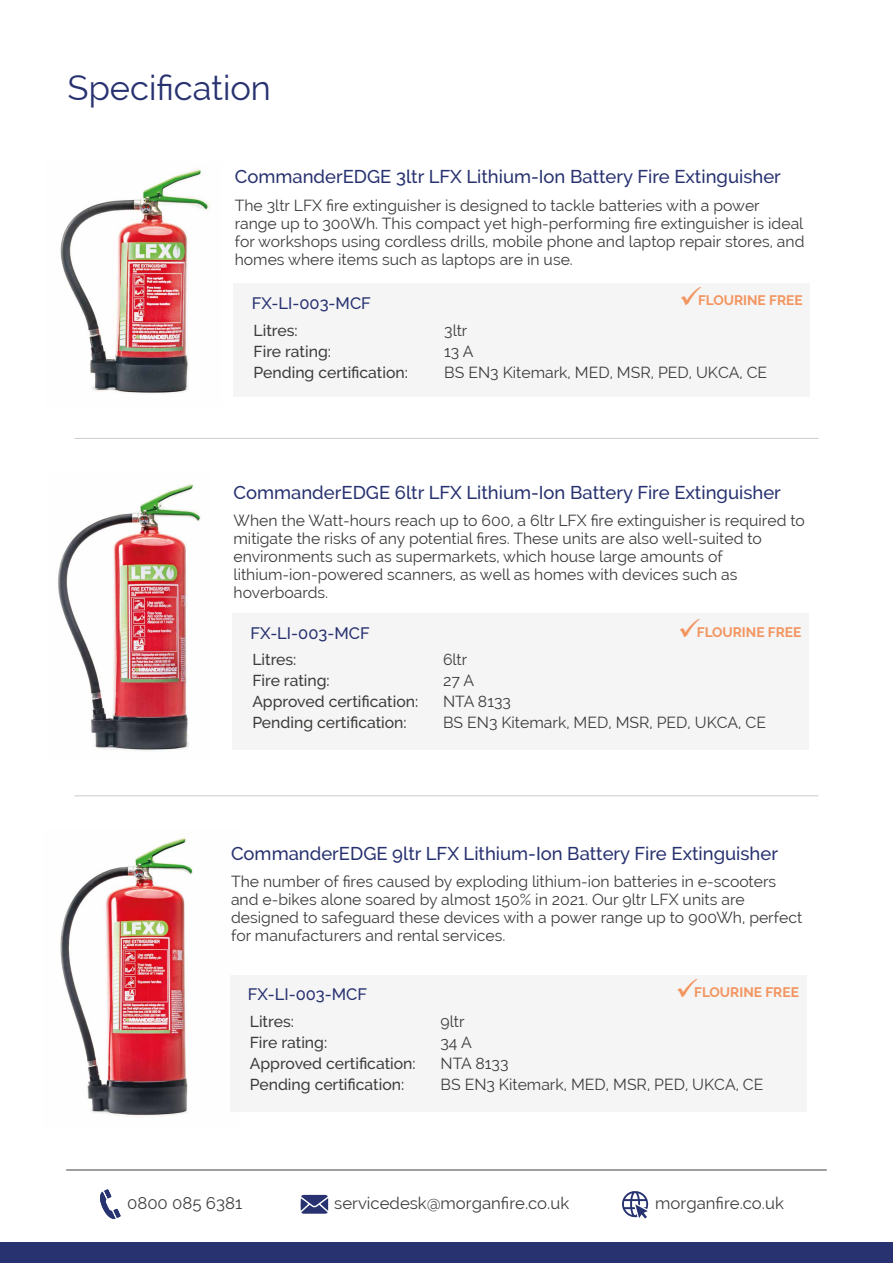
<style>
.page{position:relative;width:893px;height:1263px;background:#fff}
.page>*{position:absolute;margin:0;border:0;box-sizing:border-box;transform-origin:0 0}
.t1{font:34.5px "Raleway";color:#283270}
.t2{font:500 18.45px "Raleway";color:#283270}
.t3{font:16.8px "Raleway";color:#3f3f42}
.t4{font:500 16.5px "Raleway";color:#283270}
.t5{font:15.75px/18px "Raleway";color:#3c3c3b}
.t6{font:500 15.75px/21px "Raleway";color:#3c3c3b}
.t7{font:700 13.8px "Raleway";color:#f39560}
</style>
<div class="page">
<img style="left:60px;top:838px;width:181px;height:278px">
<div style="left:230px;top:975px;width:576px;height:136px;background:#f2f2f2"></div>
<div style="left:234px;top:283px;width:576px;height:114px;background:#f2f2f2"></div>
<img style="left:60px;top:167px;width:151px;height:226px">
<div style="left:233px;top:613px;width:576px;height:137px;background:#f2f2f2"></div>
<img style="left:58px;top:484px;width:143px;height:267px">
<hr style="left:74px;top:438px;width:744px;height:1px;background:#cdcccc">
<hr style="left:74px;top:795px;width:744px;height:1px;background:#cdcccc">
<hr style="left:66px;top:1169px;width:761px;height:1px;background:#3f3f42">
<svg style="left:100px;top:1189px;width:21px;height:30px"></svg>
<svg style="left:622px;top:1191px;width:27px;height:27px"></svg>
<div style="left:0;top:1242px;width:893px;height:21px;background:#283270"></div>
<svg style="left:301px;top:1195px;width:27px;height:19px"></svg>
<h1 class="t1" style="left:68px;top:68px;width:205px">Specification</h1>
<p class="t2" style="left:235px;top:166px;width:548px">CommanderEDGE 3ltr LFX Lithium-Ion Battery Fire Extinguisher</p>
<p class="t5" style="left:235px;top:196px;width:571px">The 3ltr LFX fire extinguisher is designed to tackle batteries with a power range up to 300Wh. This compact yet high-performing fire extinguisher is ideal for workshops using cordless drills, mobile phone and laptop repair stores, and homes where items such as laptops are in use.</p>
<p class="t4" style="left:252px;top:293px;width:121px">FX-LI-003-MCF</p>
<p class="t7" style="left:679px;top:292px;width:125px">✓FLOURINE FREE</p>
<p class="t6" style="left:254px;top:320px;width:156px">Litres:<br>Fire rating:<br>Pending certification:</p>
<p class="t5" style="left:444px;top:320px;width:324px;line-height:21px">3ltr<br>13 A<br>BS EN3 Kitemark, MED, MSR, PED, UKCA, CE</p>
<p class="t2" style="left:234px;top:481px;width:549px">CommanderEDGE 6ltr LFX Lithium-Ion Battery Fire Extinguisher</p>
<p class="t5" style="left:234px;top:511px;width:573px">When the Watt-hours reach up to 600, a 6ltr LFX fire extinguisher is required to mitigate the risks of any potential fires. These units are also well-suited to environments such as supermarkets, which house large amounts of lithium-ion-powered scanners, as well as homes with devices such as hoverboards.</p>
<p class="t4" style="left:250px;top:623px;width:121px">FX-LI-003-MCF</p>
<p class="t6" style="left:252px;top:649px;width:167px">Litres:<br>Fire rating:<br>Approved certification:<br>Pending certification:</p>
<p class="t7" style="left:678px;top:625px;width:125px">✓FLOURINE FREE</p>
<p class="t5" style="left:443px;top:649px;width:324px;line-height:21px">6ltr<br>27 A<br>NTA 8133<br>BS EN3 Kitemark, MED, MSR, PED, UKCA, CE</p>
<p class="t2" style="left:231px;top:842px;width:549px">CommanderEDGE 9ltr LFX Lithium-Ion Battery Fire Extinguisher</p>
<p class="t5" style="left:231px;top:872px;width:573px">The number of fires caused by exploding lithium-ion batteries in e-scooters and e-bikes alone soared by almost 150% in 2021. Our 9ltr LFX units are designed to safeguard these devices with a power range up to 900Wh, perfect for manufacturers and rental services.</p>
<p class="t4" style="left:248px;top:985px;width:121px">FX-LI-003-MCF</p>
<p class="t6" style="left:250px;top:1010px;width:167px">Litres:<br>Fire rating:<br>Approved certification:<br>Pending certification:</p>
<p class="t7" style="left:675px;top:984px;width:125px">✓FLOURINE FREE</p>
<p class="t5" style="left:440px;top:1010px;width:324px;line-height:21px">9ltr<br>34 A<br>NTA 8133<br>BS EN3 Kitemark, MED, MSR, PED, UKCA, CE</p>
<p class="t3" style="left:127px;top:1193px;width:117px">0800 085 6381</p>
<p class="t3" style="left:334px;top:1193px;width:236px">servicedesk@morganfire.co.uk</p>
<p class="t3" style="left:655px;top:1193px;width:130px">morganfire.co.uk</p>
</div>
